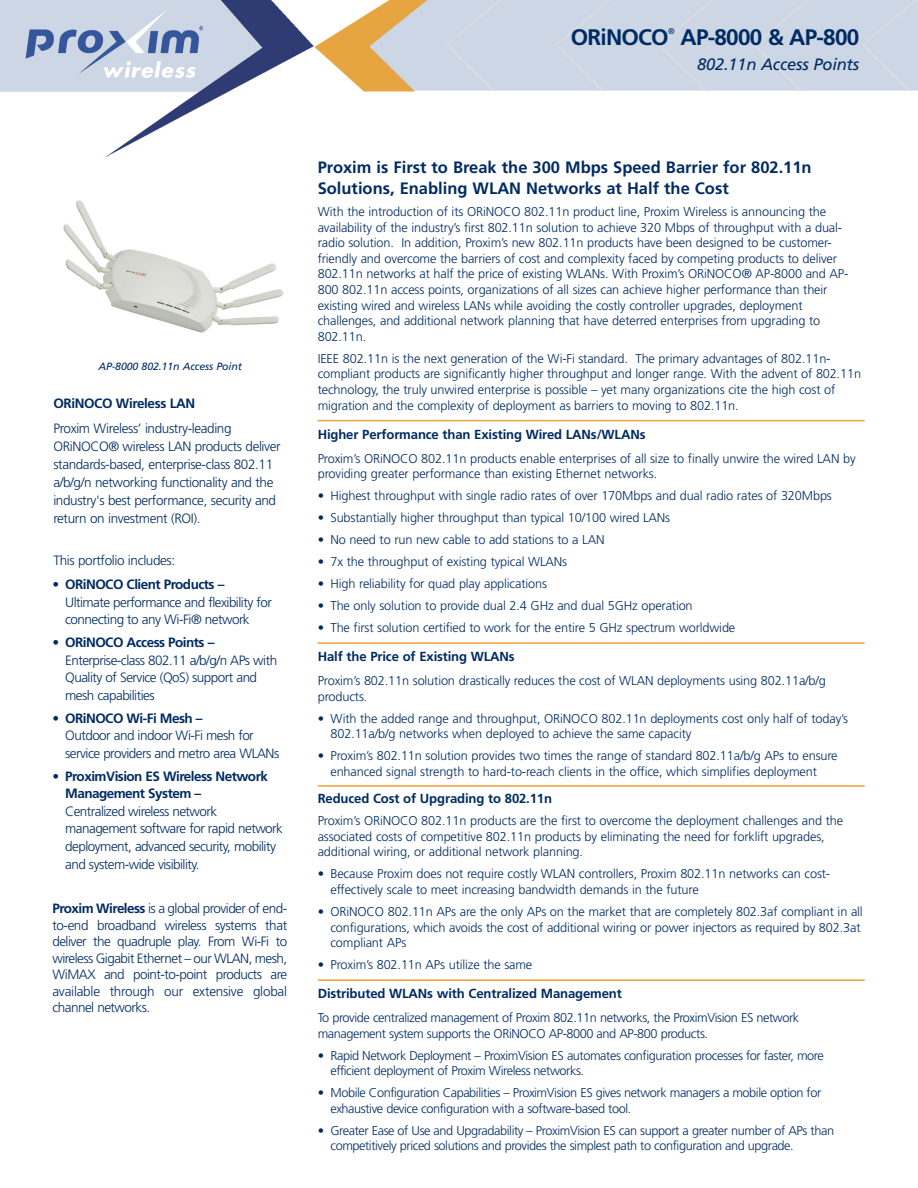
<style>
.page{position:relative;width:918px;height:1188px;background:#fff}
.page>*{position:absolute;margin:0;border:0;box-sizing:border-box;transform-origin:0 0}
.t1{font:700 22.5px "Frutiger";letter-spacing:-.035em;color:#002b62}
.t2{font:700 16.5px/21px "Frutiger";color:#002b62}
.t3{font:italic 16.5px "Frutiger";letter-spacing:-.01em;color:#002b62}
.t4{font:300 13.5px/17.5px "Frutiger";letter-spacing:-.04em;color:#002b62}
.t5{font:700 13.5px/17.5px "Frutiger";letter-spacing:-.04em;color:#002b62}
.t6{font:700 13.2px "Frutiger";letter-spacing:-.01em;color:#002b62}
.t7{font:300 12.75px/15.6px "Frutiger";letter-spacing:-.01em;color:#002b62}
.t8{font:300 12.75px/15.6px "Frutiger";letter-spacing:-.035em;color:#002b62}
.t9{font:italic 10.5px "Frutiger";letter-spacing:-.005em;color:#002b62}
.t10{font:8.25px "Frutiger";color:#002b62}
.s1{font-weight:700}
</style>
<div class="page">
<hr style="left:318px;top:420px;width:547px;height:1px;background:#eea03d">
<hr style="left:318px;top:642px;width:547px;height:2px;background:#eea03d">
<hr style="left:318px;top:785px;width:547px;height:2px;background:#eea03d">
<hr style="left:318px;top:979px;width:547px;height:2px;background:#eea03d">
<img style="left:63px;top:200px;width:221px;height:133px">
<img style="left:0;top:0;width:918px;height:157px">
<h1 class="t1" style="left:571px;top:28px;width:99px">ORiNOCO</h1>
<p class="t10" style="left:668px;top:27px;width:8px">®</p>
<h1 class="t1" style="left:681px;top:28px;width:180px">AP-8000 &amp; AP-800</h1>
<p class="t3" style="left:697px;top:58px;width:164px">802.11n Access Points</p>
<p class="t9" style="left:99px;top:362px;width:145px">AP-8000 802.11n Access Point</p>
<p class="t5" style="left:53px;top:396px;width:143px">ORiNOCO Wireless LAN</p>
<p class="t4" style="left:53px;top:420px;width:229px;line-height:18px">Proxim Wireless’ industry-leading ORiNOCO® wireless LAN products deliver standards-based, enterprise-class 802.11 a/b/g/n networking functionality and the industry's best performance, security and return on investment (ROI).</p>
<p class="t4" style="left:53px;top:553px;width:123px">This portfolio includes:</p>
<p class="t5" style="left:52px;top:577px;width:174px">• ORiNOCO Client Products –</p>
<p class="t4" style="left:65px;top:594px;width:208px">Ultimate performance and flexibility for connecting to any Wi-Fi® network</p>
<p class="t5" style="left:52px;top:635px;width:164px">• ORiNOCO Access Points –</p>
<p class="t4" style="left:65px;top:652px;width:214px">Enterprise-class 802.11 a/b/g/n APs with<br>Quality of Service (QoS) support and mesh capabilities</p>
<p class="t5" style="left:52px;top:710px;width:152px">• ORiNOCO Wi-Fi Mesh –</p>
<p class="t4" style="left:65px;top:728px;width:216px">Outdoor and indoor Wi-Fi mesh for service providers and metro area WLANs</p>
<p class="t5" style="left:65px;top:768px;width:204px;text-indent:-13px">• ProximVision ES Wireless Network<br>Management System –</p>
<p class="t4" style="left:65px;top:803px;width:219px">Centralized wireless network management software for rapid network deployment, advanced security, mobility and system-wide visibility.</p>
<p class="t4" style="left:52px;top:901px;width:236px;line-height:16.5px;text-align:justify"><span class="s1">Proxim Wireless</span> is a global provider of end&shy;to-end broadband wireless systems that deliver the quadruple play. From Wi-Fi to wireless Gigabit Ethernet – our WLAN, mesh, WiMAX and point-to-point products are available through our extensive global channel networks.</p>
<p class="t2" style="left:318px;top:158px;width:496px">Proxim is First to Break the 300 Mbps Speed Barrier for 802.11n<br>Solutions, Enabling WLAN Networks at Half the Cost</p>
<p class="t7" style="left:318px;top:205px;width:532px">With the introduction of its ORiNOCO 802.11n product line, Proxim Wireless is announcing the availability of the industry’s first 802.11n solution to achieve 320 Mbps of throughput with a dual&shy;radio solution. In addition, Proxim’s new 802.11n products have been designed to be customer&shy;friendly and overcome the barriers of cost and complexity faced by competing products to deliver 802.11n networks at half the price of existing WLANs. With Proxim’s ORiNOCO® AP-8000 and AP-800 802.11n access points, organizations of all sizes can achieve higher performance than their existing wired and wireless LANs while avoiding the costly controller upgrades, deployment challenges, and additional network planning that have deterred enterprises from upgrading to 802.11n.</p>
<p class="t7" style="left:318px;top:351px;width:545px">IEEE 802.11n is the next generation of the Wi-Fi standard. The primary advantages of 802.11n&shy;compliant products are significantly higher throughput and longer range. With the advent of 802.11n technology, the truly unwired enterprise is possible – yet many organizations cite the high cost of migration and the complexity of deployment as barriers to moving to 802.11n.</p>
<p class="t6" style="left:318px;top:429px;width:329px">Higher Performance than Existing Wired LANs/WLANs</p>
<p class="t7" style="left:318px;top:451px;width:540px">Proxim’s ORiNOCO 802.11n products enable enterprises of all size to finally unwire the wired LAN by providing greater performance than existing Ethernet networks.</p>
<p class="t7" style="left:318px;top:489px;width:516px">• Highest throughput with single radio rates of over 170Mbps and dual radio rates of 320Mbps</p>
<p class="t7" style="left:318px;top:511px;width:354px">• Substantially higher throughput than typical 10/100 wired LANs</p>
<p class="t7" style="left:318px;top:533px;width:288px">• No need to run new cable to add stations to a LAN</p>
<p class="t7" style="left:318px;top:555px;width:251px">• 7x the throughput of existing typical WLANs</p>
<p class="t7" style="left:318px;top:577px;width:231px">• High reliability for quad play applications</p>
<p class="t7" style="left:318px;top:599px;width:377px">• The only solution to provide dual 2.4 GHz and dual 5GHz operation</p>
<p class="t7" style="left:318px;top:621px;width:419px">• The first solution certified to work for the entire 5 GHz spectrum worldwide</p>
<p class="t6" style="left:318px;top:651px;width:199px">Half the Price of Existing WLANs</p>
<p class="t7" style="left:318px;top:674px;width:510px">Proxim’s 802.11n solution drastically reduces the cost of WLAN deployments using 802.11a/b/g products.</p>
<p class="t7" style="left:330px;top:711px;width:519px;text-indent:-13px">• With the added range and throughput, ORiNOCO 802.11n deployments cost only half of today’s<br>802.11a/b/g networks when deployed to achieve the same capacity</p>
<p class="t7" style="left:330px;top:749px;width:509px;text-indent:-13px">• Proxim’s 802.11n solution provides two times the range of standard 802.11a/b/g APs to ensure enhanced signal strength to hard-to-reach clients in the office, which simplifies deployment</p>
<p class="t6" style="left:318px;top:793px;width:236px">Reduced Cost of Upgrading to 802.11n</p>
<p class="t7" style="left:318px;top:814px;width:527px">Proxim’s ORiNOCO 802.11n products are the first to overcome the deployment challenges and the associated costs of competitive 802.11n products by eliminating the need for forklift upgrades, additional wiring, or additional network planning.</p>
<p class="t7" style="left:330px;top:867px;width:501px;text-indent:-13px">• Because Proxim does not require costly WLAN controllers, Proxim 802.11n networks can cost&shy;effectively scale to meet increasing bandwidth demands in the future</p>
<p class="t7" style="left:330px;top:905px;width:534px;text-indent:-13px">• ORiNOCO 802.11n APs are the only APs on the market that are completely 802.3af compliant in all configurations, which avoids the cost of additional wiring or power injectors as required by 802.3at compliant APs</p>
<p class="t7" style="left:318px;top:958px;width:216px">• Proxim’s 802.11n APs utilize the same</p>
<p class="t6" style="left:318px;top:989px;width:306px">Distributed WLANs with Centralized Management</p>
<p class="t8" style="left:318px;top:1011px;width:483px">To provide centralized management of Proxim 802.11n networks, the ProximVision ES network management system supports the ORiNOCO AP-8000 and AP-800 products.</p>
<p class="t8" style="left:330px;top:1048px;width:495px;text-indent:-13px">• Rapid Network Deployment – ProximVision ES automates configuration processes for faster, more efficient deployment of Proxim Wireless networks.</p>
<p class="t8" style="left:330px;top:1086px;width:492px;text-indent:-13px">• Mobile Configuration Capabilities – ProximVision ES gives network managers a mobile option for exhaustive device configuration with a software-based tool.</p>
<p class="t8" style="left:330px;top:1124px;width:505px;text-indent:-13px">• Greater Ease of Use and Upgradability – ProximVision ES can support a greater number of APs than competitively priced solutions and provides the simplest path to configuration and upgrade.</p>
</div>
